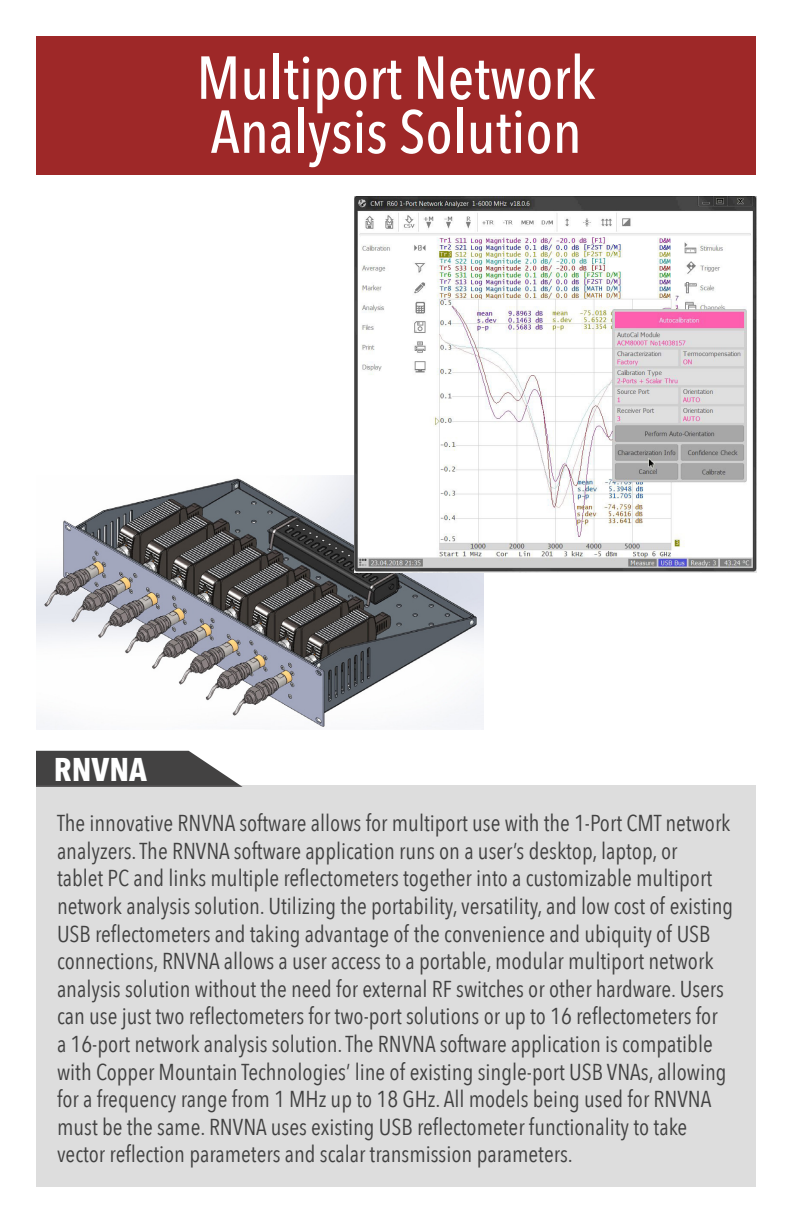
<style>
.page{position:relative;width:792px;height:1224px;background:#fff}
.page>*{position:absolute;margin:0;border:0;box-sizing:border-box;transform-origin:0 0}
.t1{font:500 60px "Avenir Next Condensed";color:#fff}
.t2{font:700 32.8px "Avenir Next Condensed";color:#fff}
.t3{font:23px/27.6px "Avenir Next Condensed";color:#414141}
</style>
<div class="page">
<img style="left:36px;top:475px;width:448px;height:254px">
<svg style="left:36px;top:751px;width:207px;height:35px"></svg>
<div style="left:36px;top:786px;width:720px;height:401px;background:#ddd"></div>
<div style="left:36px;top:36px;width:720px;height:139px;background:#9e2828"></div>
<img style="left:354px;top:196px;width:402px;height:376px">
<p class="t1" style="left:197px;top:42px;width:401px">Multiport Network</p>
<p class="t1" style="left:211px;top:96px;width:373px">Analysis Solution</p>
<p class="t2" style="left:54px;top:749px;width:95px">RNVNA</p>
<p class="t3" style="left:57px;top:808px;width:678px">The innovative RNVNA software allows for multiport use with the 1-Port CMT network analyzers. The RNVNA software application runs on a user’s desktop, laptop, or<br>tablet PC and links multiple reflectometers together into a customizable multiport network analysis solution. Utilizing the portability, versatility, and low cost of existing USB reflectometers and taking advantage of the convenience and ubiquity of USB connections, RNVNA allows a user access to a portable, modular multiport network analysis solution without the need for external RF switches or other hardware. Users can use just two reflectometers for two-port solutions or up to 16 reflectometers for<br>a 16-port network analysis solution. The RNVNA software application is compatible with Copper Mountain Technologies’ line of existing single-port USB VNAs, allowing for a frequency range from 1 MHz up to 18 GHz. All models being used for RNVNA must be the same. RNVNA uses existing USB reflectometer functionality to take vector reflection parameters and scalar transmission parameters.</p>
</div>
